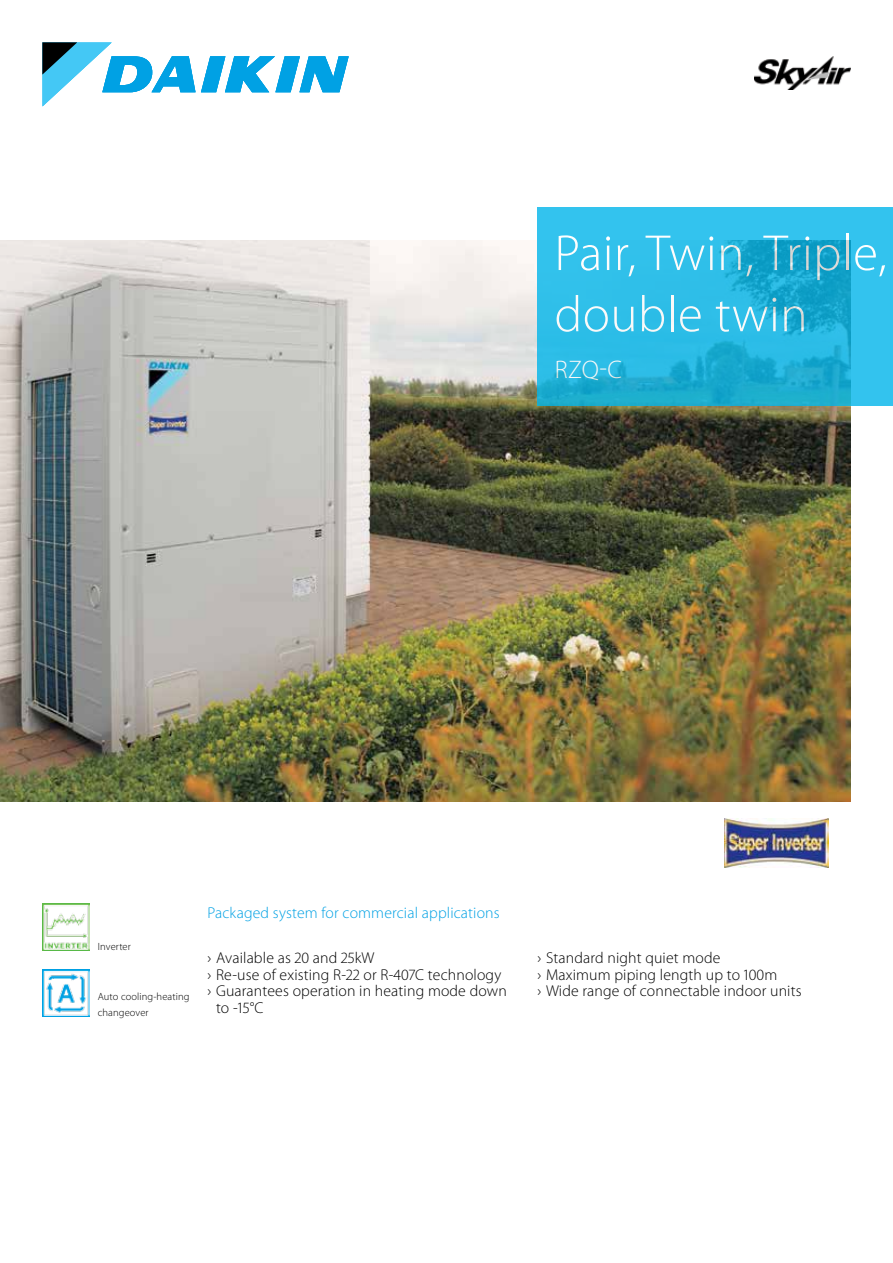
<style>
.page{position:relative;width:893px;height:1263px;background:#fff}
.page>*{position:absolute;margin:0;border:0;box-sizing:border-box;transform-origin:0 0}
.t1{font:300 51px/61.2px "Myriad Pro";letter-spacing:.01em;color:#fff}
.t2{font:300 25.5px "Myriad Pro";color:#fff}
.t3{font:300 15.75px/16.5px "Myriad Pro";letter-spacing:.01em;color:#000}
.t4{font:300 15.75px "Myriad Pro";letter-spacing:.01em;color:#00a1e4}
.t5{font:300 10.5px/16.5px "Myriad Pro";letter-spacing:.01em;color:#000}
</style>
<div class="page">
<img style="left:755px;top:57px;width:95px;height:33px">
<img style="left:724px;top:818px;width:105px;height:50px">
<img style="left:43px;top:969px;width:46px;height:47px">
<img style="left:43px;top:903px;width:46px;height:47px">
<img style="left:0;top:241px;width:850px;height:561px">
<svg style="left:43px;top:43px;width:306px;height:63px"></svg>
<svg style="left:537px;top:208px;width:356px;height:198px;background:#28b8e0"></svg>
<h1 class="t1" style="left:554px;top:223px;width:334px">Pair, Twin, Triple, double twin</h1>
<h2 class="t2" style="left:555px;top:355px;width:69px">RZQ-C</h2>
<p class="t5" style="left:98px;top:938px;width:35px">Inverter</p>
<p class="t5" style="left:98px;top:988px;width:93px">Auto cooling-heating changeover</p>
<p class="t4" style="left:207px;top:904px;width:294px">Packaged system for commercial applications</p>
<p class="t3" style="left:207px;top:950px;width:169px">› Available as 20 and 25kW</p>
<p class="t3" style="left:207px;top:966px;width:295px">› Re-use of existing R-22 or R-407C technology</p>
<p class="t3" style="left:207px;top:983px;width:301px">› Guarantees operation in heating mode down</p>
<p class="t3" style="left:216px;top:999px;width:49px">to -15°C</p>
<p class="t3" style="left:537px;top:950px;width:266px">› Standard night quiet mode<br>› Maximum piping length up to 100m<br>› Wide range of connectable indoor units</p>
</div>
